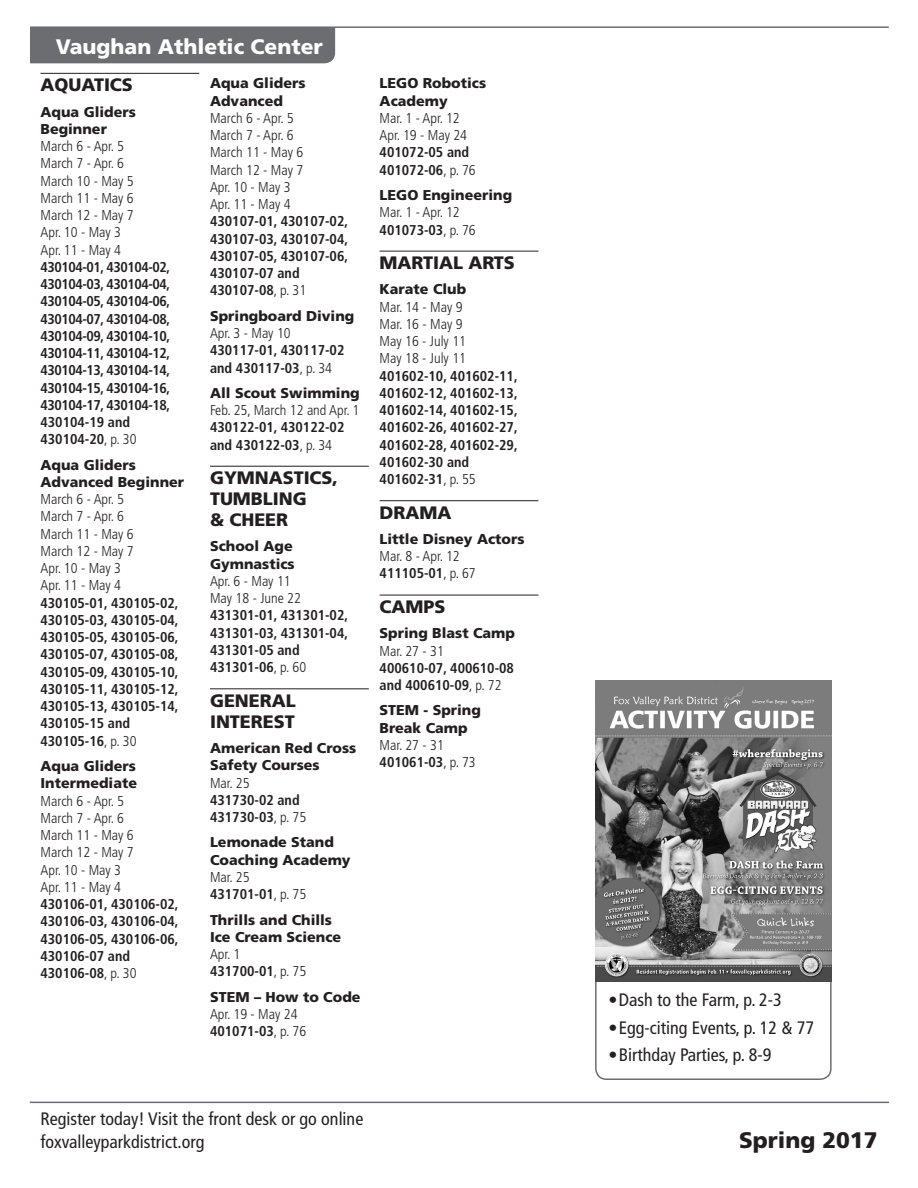
<style>
.page{position:relative;width:918px;height:1188px;background:#fff}
.page>*{position:absolute;margin:0;border:0;box-sizing:border-box;transform-origin:0 0}
._7_Season-year{font:900 22.5px "Frutiger LT Std";color:#231f20}
.Fun_Title{font:900 21px "Frutiger LT Std";color:#fff}
._1_Subhead{font:900 18px/21px "Frutiger LT Std";letter-spacing:-.005em;color:#231f20}
._6_Callout{font:condensed 18px "Frutiger LT Std";color:#231f20}
._8_website{font:condensed 18px/22.5px "Frutiger LT Std";color:#231f20}
._3_prog_description{font:700 condensed 14.25px/17.2px "Frutiger LT Std";color:#231f20}
._3_prog_description-2{font:300 condensed 14.25px "Frutiger LT Std";color:#231f20}
._2_Program_Heading{font:900 14.25px/17.2px "Frutiger LT Std";color:#231f20}
._3_prog_description-3{font:700 condensed 14.25px/17.2px "Frutiger LT Std";letter-spacing:-.03em;color:#231f20}
.s1{font-weight:300}
</style>
<div class="page">
<hr style="left:40px;top:73px;width:159px;height:1px;background:#231f20">
<hr style="left:210px;top:466px;width:159px;height:1px;background:#231f20">
<hr style="left:210px;top:688px;width:159px;height:1px;background:#231f20">
<hr style="left:380px;top:251px;width:158px;height:1px;background:#231f20">
<hr style="left:380px;top:500px;width:158px;height:1px;background:#231f20">
<hr style="left:380px;top:595px;width:158px;height:1px;background:#231f20">
<hr style="left:30px;top:1102px;width:859px;height:1px;background:#6c6d70">
<div style="left:0;top:0;width:335px;height:63px;background:#6c6d70;border-radius:11px"></div>
<div style="left:0;top:0;width:383px;height:27px;background:#fff"></div>
<hr style="left:30px;top:26px;width:859px;height:2px;background:#6c6d70">
<div style="left:0;top:0;width:30px;height:167px;background:#fff"></div>
<div style="left:595px;top:961px;width:237px;height:119px;border:2px solid #6c6d70;border-radius:11px"></div>
<img style="left:595px;top:680px;width:236px;height:301px">
<p class="Fun_Title" style="left:56px;top:34px;width:269px">Vaughan Athletic Center</p>
<p class="_1_Subhead" style="left:40px;top:74px;width:94px">AQUATICS</p>
<p class="_2_Program_Heading" style="left:40px;top:103px;width:97px">Aqua Gliders<br>Beginner</p>
<p class="_3_prog_description-2" style="left:40px;top:138px;width:85px">March 6 - Apr. 5</p>
<p class="_3_prog_description-2" style="left:40px;top:155px;width:85px">March 7 - Apr. 6</p>
<p class="_3_prog_description-2" style="left:40px;top:173px;width:95px">March 10 - May 5</p>
<p class="_3_prog_description-2" style="left:40px;top:190px;width:95px">March 11 - May 6</p>
<p class="_3_prog_description-2" style="left:40px;top:207px;width:95px">March 12 - May 7</p>
<p class="_3_prog_description-2" style="left:40px;top:224px;width:82px">Apr. 10 - May 3</p>
<p class="_3_prog_description-2" style="left:40px;top:242px;width:82px">Apr. 11 - May 4</p>
<p class="_3_prog_description-3" style="left:40px;top:258px;width:131px">430104-01, 430104-02,<br>430104-03, 430104-04,<br>430104-05, 430104-06,<br>430104-07, 430104-08,<br>430104-09, 430104-10,<br>430104-11, 430104-12,<br>430104-13, 430104-14,<br>430104-15, 430104-16,<br>430104-17, 430104-18,<br>430104-19 and<br>430104-20<span class="s1">, p. 30</span></p>
<p class="_2_Program_Heading" style="left:40px;top:456px;width:145px">Aqua Gliders<br>Advanced Beginner</p>
<p class="_3_prog_description-2" style="left:40px;top:491px;width:85px">March 6 - Apr. 5</p>
<p class="_3_prog_description-2" style="left:40px;top:508px;width:85px">March 7 - Apr. 6</p>
<p class="_3_prog_description-2" style="left:40px;top:526px;width:95px">March 11 - May 6</p>
<p class="_3_prog_description-2" style="left:40px;top:543px;width:95px">March 12 - May 7</p>
<p class="_3_prog_description-2" style="left:40px;top:560px;width:82px">Apr. 10 - May 3</p>
<p class="_3_prog_description-2" style="left:40px;top:577px;width:82px">Apr. 11 - May 4</p>
<p class="_3_prog_description" style="left:40px;top:594px;width:140px">430105-01, 430105-02,<br>430105-03, 430105-04,<br>430105-05, 430105-06,<br>430105-07, 430105-08,<br>430105-09, 430105-10,<br>430105-11, 430105-12,<br>430105-13, 430105-14,<br>430105-15 and<br>430105-16<span class="s1">, p. 30</span></p>
<p class="_2_Program_Heading" style="left:40px;top:757px;width:98px">Aqua Gliders<br>Intermediate</p>
<p class="_3_prog_description-2" style="left:40px;top:793px;width:85px">March 6 - Apr. 5</p>
<p class="_3_prog_description-2" style="left:40px;top:810px;width:85px">March 7 - Apr. 6</p>
<p class="_3_prog_description-2" style="left:40px;top:827px;width:95px">March 11 - May 6</p>
<p class="_3_prog_description-2" style="left:40px;top:844px;width:95px">March 12 - May 7</p>
<p class="_3_prog_description-2" style="left:40px;top:862px;width:82px">Apr. 10 - May 3</p>
<p class="_3_prog_description-2" style="left:40px;top:879px;width:82px">Apr. 11 - May 4</p>
<p class="_3_prog_description" style="left:40px;top:896px;width:140px">430106-01, 430106-02,<br>430106-03, 430106-04,<br>430106-05, 430106-06,<br>430106-07 and<br>430106-08<span class="s1">, p. 30</span></p>
<p class="_2_Program_Heading" style="left:210px;top:75px;width:97px">Aqua Gliders<br>Advanced</p>
<p class="_3_prog_description-2" style="left:210px;top:110px;width:85px">March 6 - Apr. 5</p>
<p class="_3_prog_description-2" style="left:210px;top:127px;width:85px">March 7 - Apr. 6</p>
<p class="_3_prog_description-2" style="left:210px;top:144px;width:95px">March 11 - May 6</p>
<p class="_3_prog_description-2" style="left:210px;top:162px;width:95px">March 12 - May 7</p>
<p class="_3_prog_description-2" style="left:210px;top:179px;width:82px">Apr. 10 - May 3</p>
<p class="_3_prog_description-2" style="left:210px;top:196px;width:82px">Apr. 11 - May 4</p>
<p class="_3_prog_description" style="left:210px;top:213px;width:140px">430107-01, 430107-02,<br>430107-03, 430107-04,<br>430107-05, 430107-06,<br>430107-07 and<br>430107-08<span class="s1">, p. 31</span></p>
<p class="_2_Program_Heading" style="left:210px;top:307px;width:146px">Springboard Diving</p>
<p class="_3_prog_description-2" style="left:210px;top:325px;width:82px">Apr. 3 - May 10</p>
<p class="_3_prog_description" style="left:210px;top:342px;width:136px">430117-01, 430117-02 and 430117-03<span class="s1">, p. 34</span></p>
<p class="_2_Program_Heading" style="left:210px;top:384px;width:151px">All Scout Swimming</p>
<p class="_3_prog_description-2" style="left:210px;top:402px;width:151px">Feb. 25, March 12 and Apr. 1</p>
<p class="_3_prog_description" style="left:210px;top:419px;width:136px">430122-01, 430122-02 and 430122-03<span class="s1">, p. 34</span></p>
<p class="_1_Subhead" style="left:210px;top:467px;width:129px">GYMNASTICS,<br>TUMBLING<br>&amp; CHEER</p>
<p class="_2_Program_Heading" style="left:210px;top:538px;width:86px">School Age<br>Gymnastics</p>
<p class="_3_prog_description-2" style="left:210px;top:573px;width:82px">Apr. 6 - May 11</p>
<p class="_3_prog_description-2" style="left:210px;top:590px;width:92px">May 18 - June 22</p>
<p class="_3_prog_description" style="left:210px;top:607px;width:140px">431301-01, 431301-02,<br>431301-03, 431301-04,<br>431301-05 and<br>431301-06<span class="s1">, p. 60</span></p>
<p class="_1_Subhead" style="left:210px;top:690px;width:87px">GENERAL<br>INTEREST</p>
<p class="_2_Program_Heading" style="left:210px;top:739px;width:148px">American Red Cross<br>Safety Courses</p>
<p class="_3_prog_description-2" style="left:210px;top:775px;width:41px">Mar. 25</p>
<p class="_3_prog_description" style="left:210px;top:791px;width:98px">431730-02 and<br>431730-03<span class="s1">, p. 75</span></p>
<p class="_2_Program_Heading" style="left:210px;top:834px;width:142px">Lemonade Stand<br>Coaching Academy</p>
<p class="_3_prog_description-2" style="left:210px;top:869px;width:41px">Mar. 25</p>
<p class="_3_prog_description" style="left:210px;top:886px;width:98px">431701-01<span class="s1">, p. 75</span></p>
<p class="_2_Program_Heading" style="left:210px;top:911px;width:133px">Thrills and Chills<br>Ice Cream Science</p>
<p class="_3_prog_description-2" style="left:210px;top:946px;width:32px">Apr. 1</p>
<p class="_3_prog_description" style="left:210px;top:963px;width:98px">431700-01<span class="s1">, p. 75</span></p>
<p class="_2_Program_Heading" style="left:210px;top:988px;width:152px">STEM – How to Code</p>
<p class="_3_prog_description-2" style="left:210px;top:1006px;width:89px">Apr. 19 - May 24</p>
<p class="_3_prog_description" style="left:210px;top:1023px;width:98px">401071-03<span class="s1">, p. 76</span></p>
<p class="_2_Program_Heading" style="left:380px;top:75px;width:108px">LEGO Robotics<br>Academy</p>
<p class="_3_prog_description-2" style="left:380px;top:110px;width:82px">Mar. 1 - Apr. 12</p>
<p class="_3_prog_description-2" style="left:380px;top:127px;width:89px">Apr. 19 - May 24</p>
<p class="_3_prog_description" style="left:380px;top:144px;width:98px">401072-05 and<br>401072-06<span class="s1">, p. 76</span></p>
<p class="_2_Program_Heading" style="left:380px;top:186px;width:134px">LEGO Engineering</p>
<p class="_3_prog_description-2" style="left:380px;top:204px;width:82px">Mar. 1 - Apr. 12</p>
<p class="_3_prog_description" style="left:380px;top:221px;width:98px">401073-03<span class="s1">, p. 76</span></p>
<p class="_1_Subhead" style="left:380px;top:252px;width:137px">MARTIAL ARTS</p>
<p class="_2_Program_Heading" style="left:380px;top:281px;width:88px">Karate Club</p>
<p class="_3_prog_description-2" style="left:380px;top:299px;width:84px">Mar. 14 - May 9</p>
<p class="_3_prog_description-2" style="left:380px;top:316px;width:84px">Mar. 16 - May 9</p>
<p class="_3_prog_description-2" style="left:380px;top:333px;width:88px">May 16 - July 11</p>
<p class="_3_prog_description-2" style="left:380px;top:350px;width:88px">May 18 - July 11</p>
<p class="_3_prog_description" style="left:380px;top:367px;width:140px">401602-10, 401602-11,<br>401602-12, 401602-13,<br>401602-14, 401602-15,<br>401602-26, 401602-27,<br>401602-28, 401602-29,<br>401602-30 and<br>401602-31<span class="s1">, p. 55</span></p>
<p class="_1_Subhead" style="left:380px;top:502px;width:73px">DRAMA</p>
<p class="_2_Program_Heading" style="left:380px;top:530px;width:146px">Little Disney Actors</p>
<p class="_3_prog_description-2" style="left:380px;top:548px;width:82px">Mar. 8 - Apr. 12</p>
<p class="_3_prog_description" style="left:380px;top:565px;width:98px">411105-01<span class="s1">, p. 67</span></p>
<p class="_1_Subhead" style="left:380px;top:596px;width:67px">CAMPS</p>
<p class="_2_Program_Heading" style="left:380px;top:625px;width:137px">Spring Blast Camp</p>
<p class="_3_prog_description-2" style="left:380px;top:643px;width:66px">Mar. 27 - 31</p>
<p class="_3_prog_description" style="left:380px;top:659px;width:136px">400610-07, 400610-08 and 400610-09<span class="s1">, p. 72</span></p>
<p class="_2_Program_Heading" style="left:380px;top:702px;width:103px">STEM - Spring<br>Break Camp</p>
<p class="_3_prog_description-2" style="left:380px;top:737px;width:66px">Mar. 27 - 31</p>
<p class="_3_prog_description" style="left:380px;top:754px;width:98px">401061-03<span class="s1">, p. 73</span></p>
<p class="_8_website" style="left:40px;top:1108px;width:324px">Register today! Visit the front desk or go online foxvalleyparkdistrict.org</p>
<p class="_6_Callout" style="left:608px;top:989px;width:175px">•Dash to the Farm, p. 2-3</p>
<p class="_6_Callout" style="left:608px;top:1017px;width:207px">•Egg-citing Events, p. 12 &amp; 77</p>
<p class="_6_Callout" style="left:608px;top:1044px;width:164px">•Birthday Parties, p. 8-9</p>
<p class="_7_Season-year" style="left:739px;top:1126px;width:140px">Spring 2017</p>
</div>
